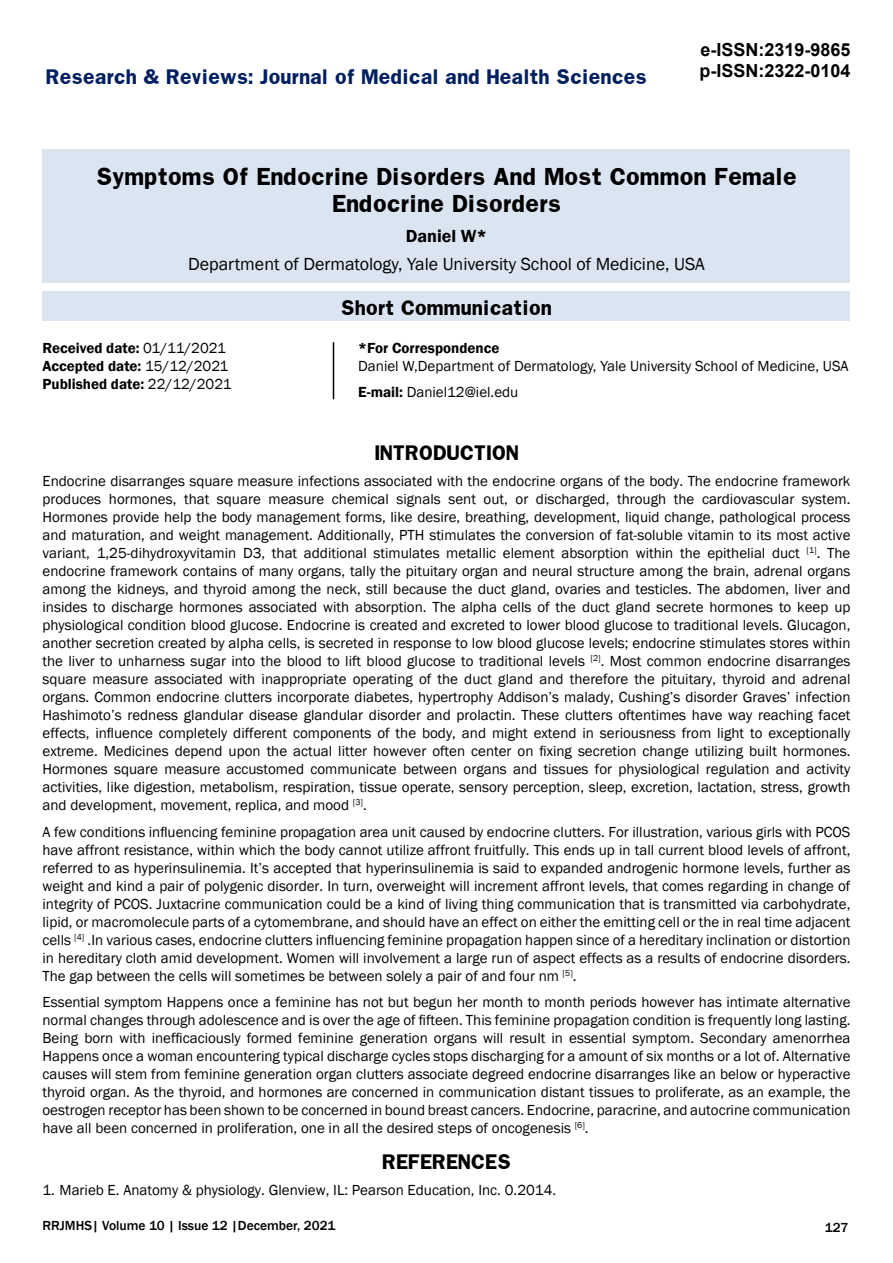
<style>
.page{position:relative;width:893px;height:1263px;background:#fff}
.page>*{position:absolute;margin:0;border:0;box-sizing:border-box;transform-origin:0 0}
.t1{font:700 21px/27px "Franklin";color:#000;text-align:center}
.t2{font:18px "Franklin Gothic";color:#000}
.t3{font:700 18px "Franklin";color:#002060}
.t4{font:700 18px "Franklin";color:#000}
.t5{font:700 18px/21.6px "Arial";color:#000}
.t6{font:600 18px "Franklin Gothic";color:#000}
.t7{font:15px/18px "Franklin Gothic";color:#000;text-align:justify}
.t8{font:600 15px/18px "Franklin Gothic";color:#000}
.t9{font:500 13.5px "Franklin Gothic";color:#000}
.s1{font-weight:400}
.s2{font-weight:600}
</style>
<div class="page">
<div style="left:43px;top:149px;width:807px;height:133px;background:#dbe5f1"></div>
<div style="left:43px;top:291px;width:807px;height:30px;background:#dbe5f1"></div>
<hr style="left:333px;top:342px;width:1px;height:57px;background:#000">
<p class="t3" style="left:46px;top:64px;width:602px">Research &amp; Reviews: Journal of Medical and Health Sciences</p>
<p class="t5" style="left:699px;top:39px;width:153px">e-ISSN:2319-9865 p-ISSN:2322-0104</p>
<h1 class="t1" style="left:96px;top:163px;width:702px">Symptoms Of Endocrine Disorders And Most Common Female<br>Endocrine Disorders</h1>
<p class="t6" style="left:406px;top:225px;width:83px">Daniel W*</p>
<p class="t2" style="left:188px;top:253px;width:518px">Department of Dermatology, Yale University School of Medicine, USA</p>
<p class="t4" style="left:341px;top:295px;width:213px">Short Communication</p>
<p class="t8" style="left:43px;top:339px;width:190px">Received date: <span class="s1">01/11/2021<br></span>Accepted date: <span class="s1">15/12/2021<br></span>Published date: <span class="s1">22/12/2021</span></p>
<p class="t8" style="left:358px;top:339px;width:143px">*For Correspondence</p>
<p class="t7" style="left:358px;top:353px;width:492px;line-height:26.5px">Daniel W,Department of Dermatology, Yale University School of Medicine, USA<br><span class="s2">E-mail:</span> Daniel12@iel.edu</p>
<p class="t4" style="left:374px;top:440px;width:146px">INTRODUCTION</p>
<p class="t7" style="left:43px;top:472px;width:809px">Endocrine disarranges square measure infections associated with the endocrine organs of the body. The endocrine framework produces hormones, that square measure chemical signals sent out, or discharged, through the cardiovascular system.<br>Hormones provide help the body management forms, like desire, breathing, development, liquid change, pathological process and maturation, and weight management. Additionally, PTH stimulates the conversion of fat-soluble vitamin to its most active variant, 1,25-dihydroxyvitamin D3, that additional stimulates metallic element absorption within the epithelial duct <sup>[1]</sup>. The endocrine framework contains of many organs, tally the pituitary organ and neural structure among the brain, adrenal organs among the kidneys, and thyroid among the neck, still because the duct gland, ovaries and testicles. The abdomen, liver and insides to discharge hormones associated with absorption. The alpha cells of the duct gland secrete hormones to keep up physiological condition blood glucose. Endocrine is created and excreted to lower blood glucose to traditional levels. Glucagon, another secretion created by alpha cells, is secreted in response to low blood glucose levels; endocrine stimulates stores within the liver to unharness sugar into the blood to lift blood glucose to traditional levels <sup>[2]</sup>. Most common endocrine disarranges square measure associated with inappropriate operating of the duct gland and therefore the pituitary, thyroid and adrenal organs. Common endocrine clutters incorporate diabetes, hypertrophy Addison’s malady, Cushing’s disorder Graves’ infection Hashimoto’s redness glandular disease glandular disorder and prolactin. These clutters oftentimes have way reaching facet effects, influence completely different components of the body, and might extend in seriousness from light to exceptionally extreme. Medicines depend upon the actual litter however often center on fixing secretion change utilizing built hormones.<br>Hormones square measure accustomed communicate between organs and tissues for physiological regulation and activity activities, like digestion, metabolism, respiration, tissue operate, sensory perception, sleep, excretion, lactation, stress, growth and development, movement, replica, and mood <sup>[3]</sup>.</p>
<p class="t7" style="left:43px;top:823px;width:809px">A few conditions influencing feminine propagation area unit caused by endocrine clutters. For illustration, various girls with PCOS have affront resistance, within which the body cannot utilize affront fruitfully. This ends up in tall current blood levels of affront, referred to as hyperinsulinemia. It’s accepted that hyperinsulinemia is said to expanded androgenic hormone levels, further as weight and kind a pair of polygenic disorder. In turn, overweight will increment affront levels, that comes regarding in change of integrity of PCOS. Juxtacrine communication could be a kind of living thing communication that is transmitted via carbohydrate, lipid, or macromolecule parts of a cytomembrane, and should have an effect on either the emitting cell or the in real time adjacent cells <sup>[4]</sup> .In various cases, endocrine clutters influencing feminine propagation happen since of a hereditary inclination or distortion in hereditary cloth amid development. Women will involvement a large run of aspect effects as a results of endocrine disorders.<br>The gap between the cells will sometimes be between solely a pair of and four nm <sup>[5]</sup>.</p>
<p class="t7" style="left:43px;top:993px;width:809px">Essential symptom Happens once a feminine has not but begun her month to month periods however has intimate alternative normal changes through adolescence and is over the age of fifteen. This feminine propagation condition is frequently long lasting.<br>Being born with inefficaciously formed feminine generation organs will result in essential symptom. Secondary amenorrhea Happens once a woman encountering typical discharge cycles stops discharging for a amount of six months or a lot of. Alternative causes will stem from feminine generation organ clutters associate degreed endocrine disarranges like an below or hyperactive thyroid organ. As the thyroid, and hormones are concerned in communication distant tissues to proliferate, as an example, the oestrogen receptor has been shown to be concerned in bound breast cancers. Endocrine, paracrine, and autocrine communication have all been concerned in proliferation, one in all the desired steps of oncogenesis <sup>[6]</sup>.</p>
<p class="t4" style="left:382px;top:1149px;width:130px">REFERENCES</p>
<p class="t7" style="left:43px;top:1181px;width:515px">1. Marieb E. Anatomy &amp; physiology. Glenview, IL: Pearson Education, Inc. 0.2014.</p>
<p class="t9" style="left:43px;top:1217px;width:294px">RRJMHS| Volume 10 | Issue 12 |December, 2021</p>
<p class="t9" style="left:825px;top:1219px;width:25px">127</p>
</div>
